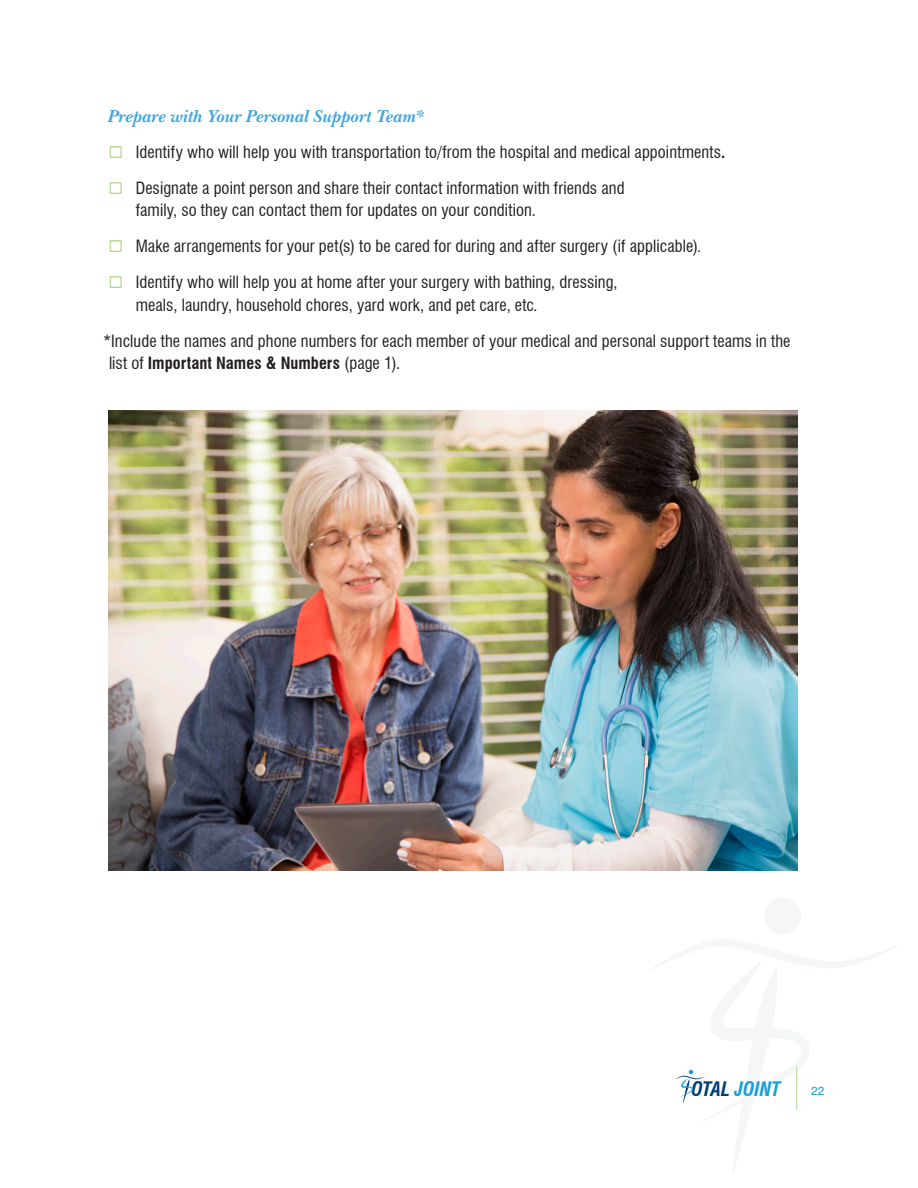
<style>
.page{position:relative;width:918px;height:1188px;background:#fff}
.page>*{position:absolute;margin:0;border:0;box-sizing:border-box;transform-origin:0 0}
.t1{font:italic 700 condensed 19.5px "Swiss 721 BT";letter-spacing:-.005em;color:#199eda}
.Checklist_Category_H{font:italic 700 18px "New Baskerville Std";letter-spacing:.005em;color:#3fa6dd}
.Text{font:condensed 16.5px/22.5px "Swiss 721 BT";letter-spacing:.005em;color:#231f20}
.Subheading{font:12px "Swiss 721 BT";color:#199eda}
.s1{font-weight:700}
.s2{font-style:italic}
.s3{color:#003d78}
</style>
<div class="page">
<div style="left:764px;top:898px;width:37px;height:36px;background:#f2f3f4;border-radius:50%"></div>
<svg style="left:675px;top:1066px;width:123px;height:44px"></svg>
<img style="left:108px;top:410px;width:690px;height:461px">
<p class="Checklist_Category_H" style="left:107px;top:105px;width:318px">Prepare with Your Personal Support Team*</p>
<p class="Text" style="left:136px;top:140px;width:591px">Identify who will help you with transportation to/from the hospital and medical appointments<span class="s1">.</span></p>
<p class="Text" style="left:136px;top:176px;width:490px">Designate a point person and share their contact information with friends and family, so they can contact them for updates on your condition.</p>
<p class="Text" style="left:136px;top:235px;width:568px">Make arrangements for your pet(s) to be cared for during and after surgery (if applicable)<span class="s2">.</span></p>
<p class="Text" style="left:136px;top:271px;width:483px">Identify who will help you at home after your surgery with bathing, dressing, meals, laundry, household chores, yard work, and pet care, etc<span class="s2">.</span></p>
<p class="Text" style="left:109px;top:329px;width:683px;text-indent:-6px">*Include the names and phone numbers for each member of your medical and personal support teams in the list of <span class="s1">Important Names &amp; Numbers</span> (page 1).</p>
<p class="t1" style="left:691px;top:1077px;width:91px"><span class="s3">OTAL</span> JOINT</p>
<p class="Subheading" style="left:811px;top:1084px;width:15px">22</p>
</div>
